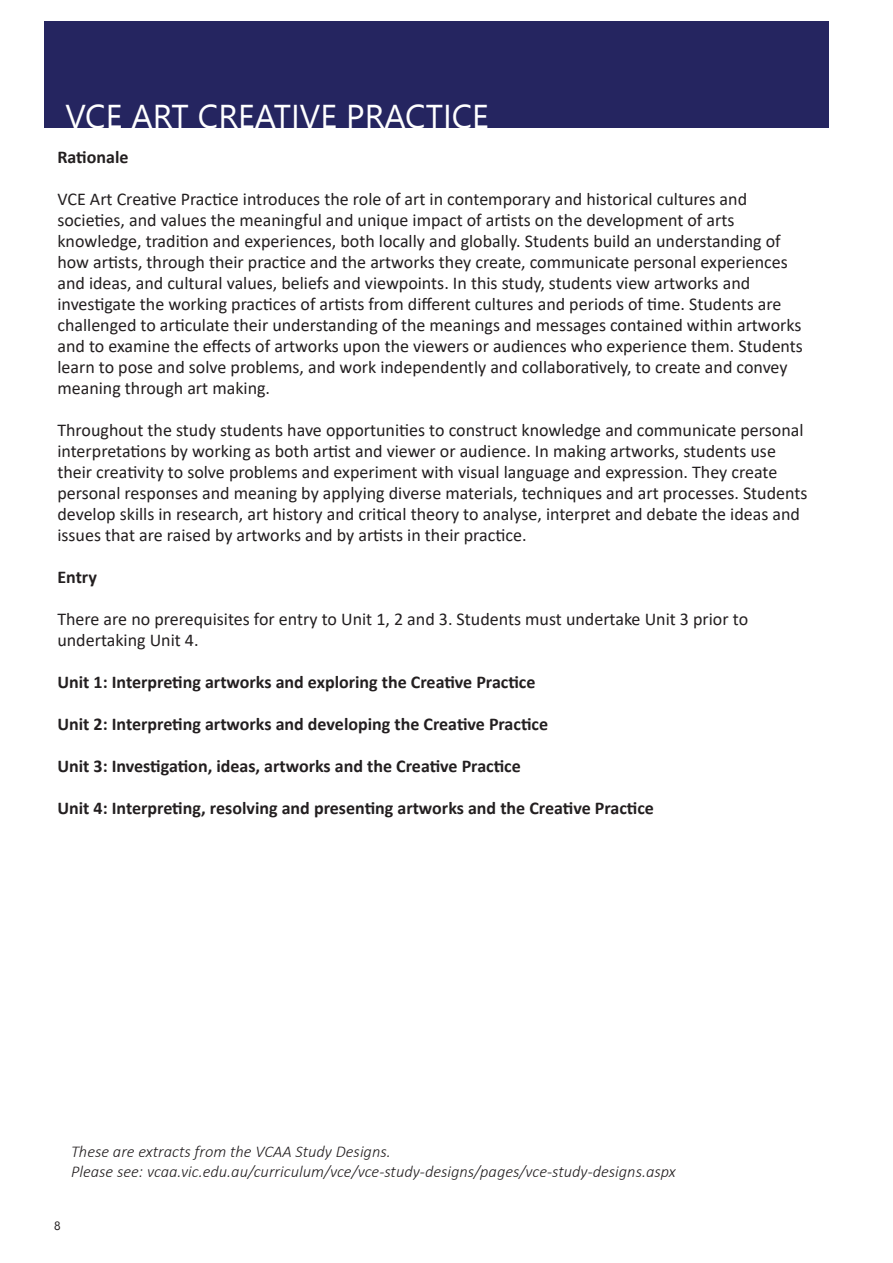
<style>
.page{position:relative;width:893px;height:1263px;background:#fff}
.page>*{position:absolute;margin:0;border:0;box-sizing:border-box;transform-origin:0 0}
.t1{font:33px "Nirmala UI";color:#fff}
.t2{font:18px/21px "Calibri";color:#231f20}
.t3{font:700 18px "Calibri";color:#231f20}
.t4{font:italic 300 16.5px/19.8px "Calibri";color:#231f20}
.t5{font:12px "Nirmala UI";color:#231f20}
</style>
<div class="page">
<div style="left:44px;top:21px;width:785px;height:107px;background:#252560"></div>
<p class="t1" style="left:65px;top:89px;width:425px">VCE ART CREATIVE PRACTICE</p>
<p class="t3" style="left:57px;top:144px;width:73px">Rationale</p>
<p class="t2" style="left:57px;top:188px;width:747px">VCE Art Creative Practice introduces the role of art in contemporary and historical cultures and societies, and values the meaningful and unique impact of artists on the development of arts knowledge, tradition and experiences, both locally and globally. Students build an understanding of how artists, through their practice and the artworks they create, communicate personal experiences and ideas, and cultural values, beliefs and viewpoints. In this study, students view artworks and investigate the working practices of artists from different cultures and periods of time. Students are challenged to articulate their understanding of the meanings and messages contained within artworks and to examine the effects of artworks upon the viewers or audiences who experience them. Students learn to pose and solve problems, and work independently and collaboratively, to create and convey meaning through art making.</p>
<p class="t2" style="left:57px;top:419px;width:752px">Throughout the study students have opportunities to construct knowledge and communicate personal interpretations by working as both artist and viewer or audience. In making artworks, students use their creativity to solve problems and experiment with visual language and expression. They create personal responses and meaning by applying diverse materials, techniques and art processes. Students develop skills in research, art history and critical theory to analyse, interpret and debate the ideas and issues that are raised by artworks and by artists in their practice.</p>
<p class="t3" style="left:57px;top:564px;width:41px">Entry</p>
<p class="t2" style="left:57px;top:608px;width:692px">There are no prerequisites for entry to Unit 1, 2 and 3. Students must undertake Unit 3 prior to undertaking Unit 4.</p>
<p class="t3" style="left:57px;top:669px;width:480px">Unit 1: Interpreting artworks and exploring the Creative Practice</p>
<p class="t3" style="left:57px;top:711px;width:492px">Unit 2: Interpreting artworks and developing the Creative Practice</p>
<p class="t3" style="left:57px;top:753px;width:465px">Unit 3: Investigation, ideas, artworks and the Creative Practice</p>
<p class="t3" style="left:57px;top:795px;width:598px">Unit 4: Interpreting, resolving and presenting artworks and the Creative Practice</p>
<p class="t4" style="left:71px;top:1141px;width:606px">These are extracts from the VCAA Study Designs.<br>Please see: vcaa.vic.edu.au/curriculum/vce/vce-study-designs/pages/vce-study-designs.aspx</p>
<p class="t5" style="left:54px;top:1216px;width:8px">8</p>
</div>
